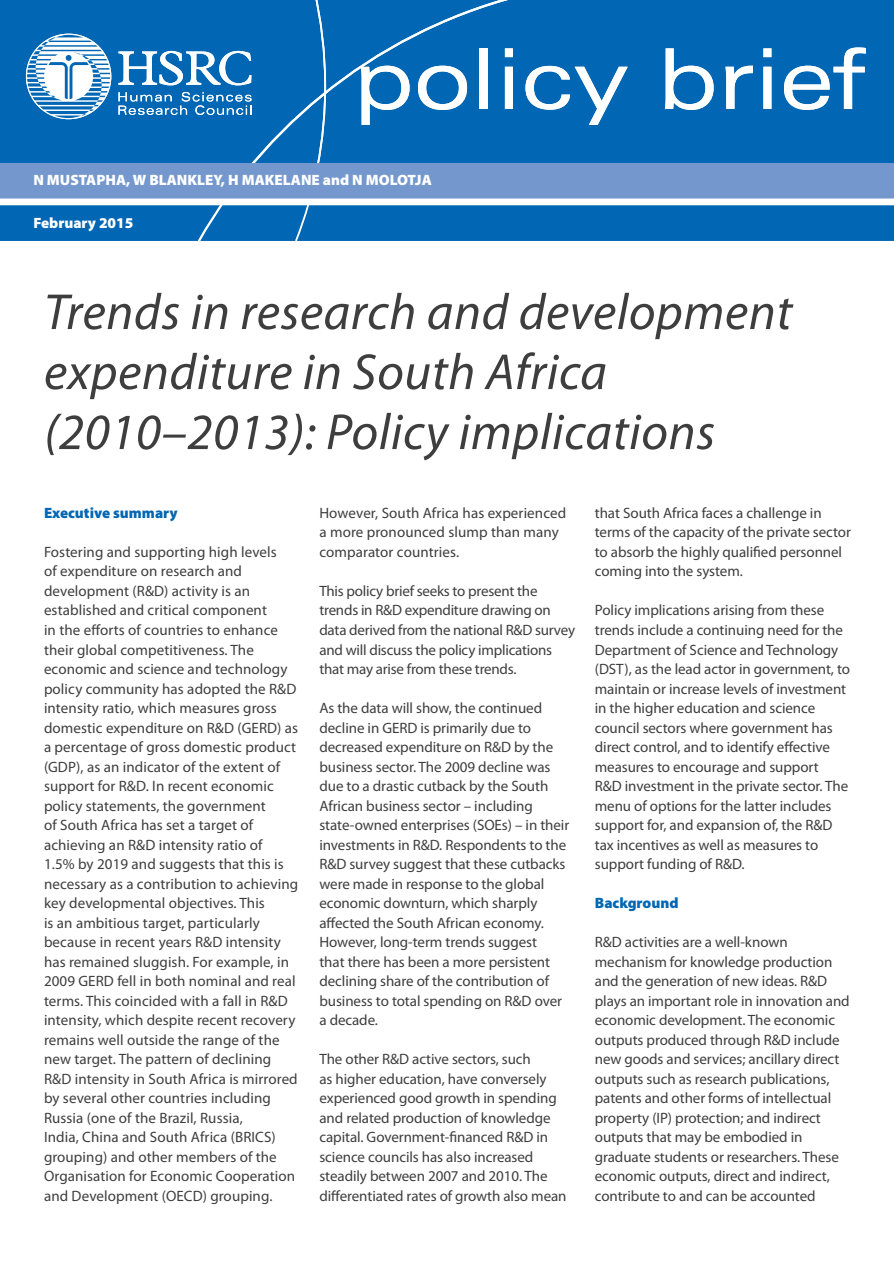
<style>
.page{position:relative;width:894px;height:1266px;background:#fff}
.page>*{position:absolute;margin:0;border:0;box-sizing:border-box;transform-origin:0 0}
.t1{font:expanded 84px "Zurich BT";color:#fff}
.t2{font:italic 51px/60px "Myriad Pro";letter-spacing:.01em;color:#3e3e3f}
.t3{font:15px/19.5px "Myriad Pro";letter-spacing:-.005em;color:#3e3e3f}
.t4{font:900 15px "Myriad Pro";color:#fff}
.t5{font:900 15px "Myriad Pro";color:#0166b3}
</style>
<div class="page">
<svg style="left:0;top:0;width:894px;height:241px;background:#2176bb"></svg>
<h1 class="t1" style="left:353px;top:30px;width:513px">policy brief</h1>
<p class="t4" style="left:33px;top:170px;width:400px">N MUSTAPHA, W BLANKLEY, H MAKELANE and N MOLOTJA</p>
<p class="t4" style="left:33px;top:170px;width:269px">AUTHORS OR OTHER APPRPRIATE T XT</p>
<p class="t4" style="left:125px;top:211px;width:10px">2</p>
<p class="t4" style="left:33px;top:212px;width:102px">February 2015</p>
<h2 class="t2" style="left:44px;top:281px;width:749px">Trends in research and development expenditure in South Africa (2010–2013): Policy implications</h2>
<p class="t5" style="left:44px;top:503px;width:135px">Executive summary</p>
<p class="t3" style="left:44px;top:542px;width:256px">Fostering and supporting high levels<br>of expenditure on research and development (R&amp;D) activity is an established and critical component<br>in the efforts of countries to enhance their global competitiveness. The economic and science and technology policy community has adopted the R&amp;D intensity ratio, which measures gross domestic expenditure on R&amp;D (GERD) as a percentage of gross domestic product (GDP), as an indicator of the extent of support for R&amp;D. In recent economic policy statements, the government<br>of South Africa has set a target of achieving an R&amp;D intensity ratio of<br>1.5% by 2019 and suggests that this is necessary as a contribution to achieving key developmental objectives. This<br>is an ambitious target, particularly because in recent years R&amp;D intensity has remained sluggish. For example, in 2009 GERD fell in both nominal and real terms. This coincided with a fall in R&amp;D intensity, which despite recent recovery remains well outside the range of the new target. The pattern of declining R&amp;D intensity in South Africa is mirrored by several other countries including Russia (one of the Brazil, Russia,<br>India, China and South Africa (BRICS) grouping) and other members of the Organisation for Economic Cooperation and Development (OECD) grouping.</p>
<p class="t3" style="left:319px;top:503px;width:248px">However, South Africa has experienced a more pronounced slump than many comparator countries.</p>
<p class="t3" style="left:319px;top:581px;width:257px">This policy brief seeks to present the trends in R&amp;D expenditure drawing on data derived from the national R&amp;D survey and will discuss the policy implications that may arise from these trends.</p>
<p class="t3" style="left:319px;top:698px;width:251px">As the data will show, the continued decline in GERD is primarily due to decreased expenditure on R&amp;D by the business sector. The 2009 decline was due to a drastic cutback by the South African business sector – including state-owned enterprises (SOEs) – in their investments in R&amp;D. Respondents to the R&amp;D survey suggest that these cutbacks were made in response to the global economic downturn, which sharply affected the South African economy.<br>However, long-term trends suggest<br>that there has been a more persistent declining share of the contribution of business to total spending on R&amp;D over a decade.</p>
<p class="t3" style="left:319px;top:1049px;width:249px">The other R&amp;D active sectors, such<br>as higher education, have conversely experienced good growth in spending and related production of knowledge capital. Government-financed R&amp;D in science councils has also increased steadily between 2007 and 2010. The differentiated rates of growth also mean</p>
<p class="t3" style="left:595px;top:503px;width:257px">that South Africa faces a challenge in terms of the capacity of the private sector to absorb the highly qualified personnel coming into the system.</p>
<p class="t3" style="left:595px;top:600px;width:257px">Policy implications arising from these trends include a continuing need for the Department of Science and Technology (DST), as the lead actor in government, to maintain or increase levels of investment in the higher education and science council sectors where government has direct control, and to identify effective measures to encourage and support<br>R&amp;D investment in the private sector. The menu of options for the latter includes support for, and expansion of, the R&amp;D tax incentives as well as measures to support funding of R&amp;D.</p>
<p class="t5" style="left:595px;top:893px;width:85px">Background</p>
<p class="t3" style="left:595px;top:932px;width:256px">R&amp;D activities are a well-known mechanism for knowledge production and the generation of new ideas. R&amp;D plays an important role in innovation and economic development. The economic outputs produced through R&amp;D include new goods and services; ancillary direct outputs such as research publications, patents and other forms of intellectual property (IP) protection; and indirect outputs that may be embodied in graduate students or researchers. These economic outputs, direct and indirect, contribute to and can be accounted</p>
</div>
